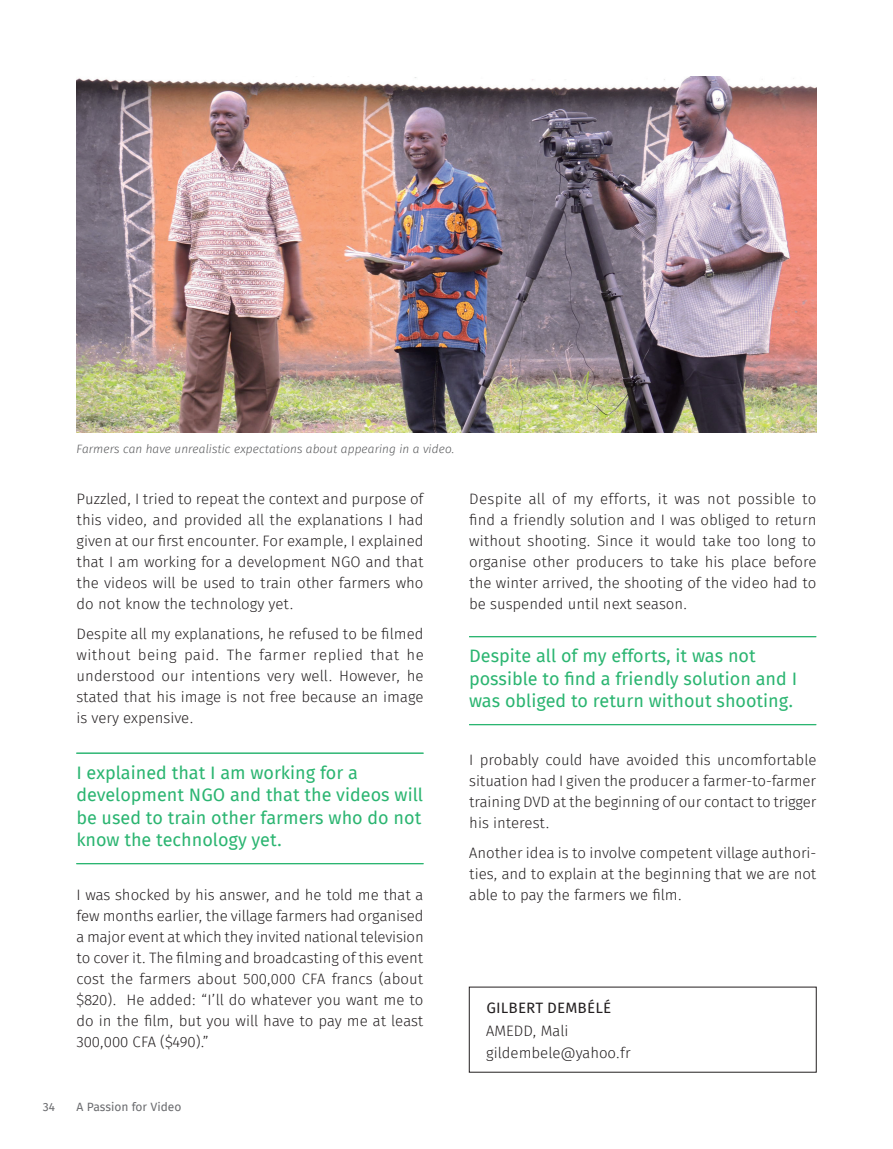
<style>
.page{position:relative;width:893px;height:1149px;background:#fff}
.page>*{position:absolute;margin:0;border:0;box-sizing:border-box;transform-origin:0 0}
.Callout{font:18px/22.5px "Fira Sans";color:#2bb571}
.Body_text_10_12{font:300 15px/21px "Fira Sans";color:#231f20;text-align:justify}
.Body_text_10_12-2{font:15px "Fira Sans";letter-spacing:.01em;color:#231f20}
._00-Figure_captions{font:italic 300 12px "Fira Sans";color:#57585a}
.t1{font:12px "Fira Sans";color:#6c6d70}
</style>
<div class="page">
<img style="left:77px;top:77px;width:739px;height:355px">
<hr style="left:469px;top:636px;width:347px;height:1px;background:#2bb571">
<hr style="left:469px;top:724px;width:347px;height:1px;background:#2bb571">
<hr style="left:76px;top:752px;width:347px;height:1px;background:#2bb571">
<hr style="left:76px;top:863px;width:347px;height:1px;background:#2bb571">
<p class="_00-Figure_captions" style="left:77px;top:440px;width:380px">Farmers can have unrealistic expectations about appearing in a video.</p>
<p class="Body_text_10_12" style="left:77px;top:489px;width:348px">Puzzled, I tried to repeat the context and purpose of this video, and provided all the explanations I had given at our first encounter. For example, I explained that I am working for a development NGO and that the videos will be used to train other farmers who do not know the technology yet.</p>
<p class="Body_text_10_12" style="left:77px;top:624px;width:349px">Despite all my explanations, he refused to be filmed without being paid. The farmer replied that he understood our intentions very well. However, he stated that his image is not free because an image is very expensive.</p>
<p class="Callout" style="left:76px;top:762px;width:348px">I explained that I am working for a development NGO and that the videos will be used to train other farmers who do not know the technology yet.</p>
<p class="Body_text_10_12" style="left:77px;top:884px;width:349px">I was shocked by his answer, and he told me that a few months earlier, the village farmers had organised a major event at which they invited national television to cover it. The filming and broadcasting of this event cost the farmers about 500,000 CFA francs (about $820). He added: “I’ll do whatever you want me to do in the film, but you will have to pay me at least 300,000 CFA ($490).”</p>
<p class="Body_text_10_12" style="left:469px;top:489px;width:349px">Despite all of my efforts, it was not possible to find a friendly solution and I was obliged to return without shooting. Since it would take too long to organise other producers to take his place before the winter arrived, the shooting of the video had to be suspended until next season.</p>
<p class="Callout" style="left:469px;top:646px;width:330px">Despite all of my efforts, it was not possible to find a friendly solution and I was obliged to return without shooting.</p>
<p class="Body_text_10_12" style="left:469px;top:750px;width:349px">I probably could have avoided this uncomfortable situation had I given the producer a farmer-to-farmer training DVD at the beginning of our contact to trigger his interest.</p>
<p class="Body_text_10_12" style="left:469px;top:842px;width:349px">Another idea is to involve competent village authori&shy;ties, and to explain at the beginning that we are not able to pay the farmers we film.</p>
<p class="Body_text_10_12-2" style="left:486px;top:997px;width:126px">GILBERT DEMBÉLÉ</p>
<p class="Body_text_10_12" style="left:486px;top:1020px;width:84px">AMEDD, Mali</p>
<p class="Body_text_10_12" style="left:486px;top:1042px;width:146px">gildembele@yahoo.fr</p>
<p class="t1" style="left:43px;top:1097px;width:14px">34</p>
<p class="t1" style="left:77px;top:1097px;width:106px">A Passion for Video</p>
</div>
